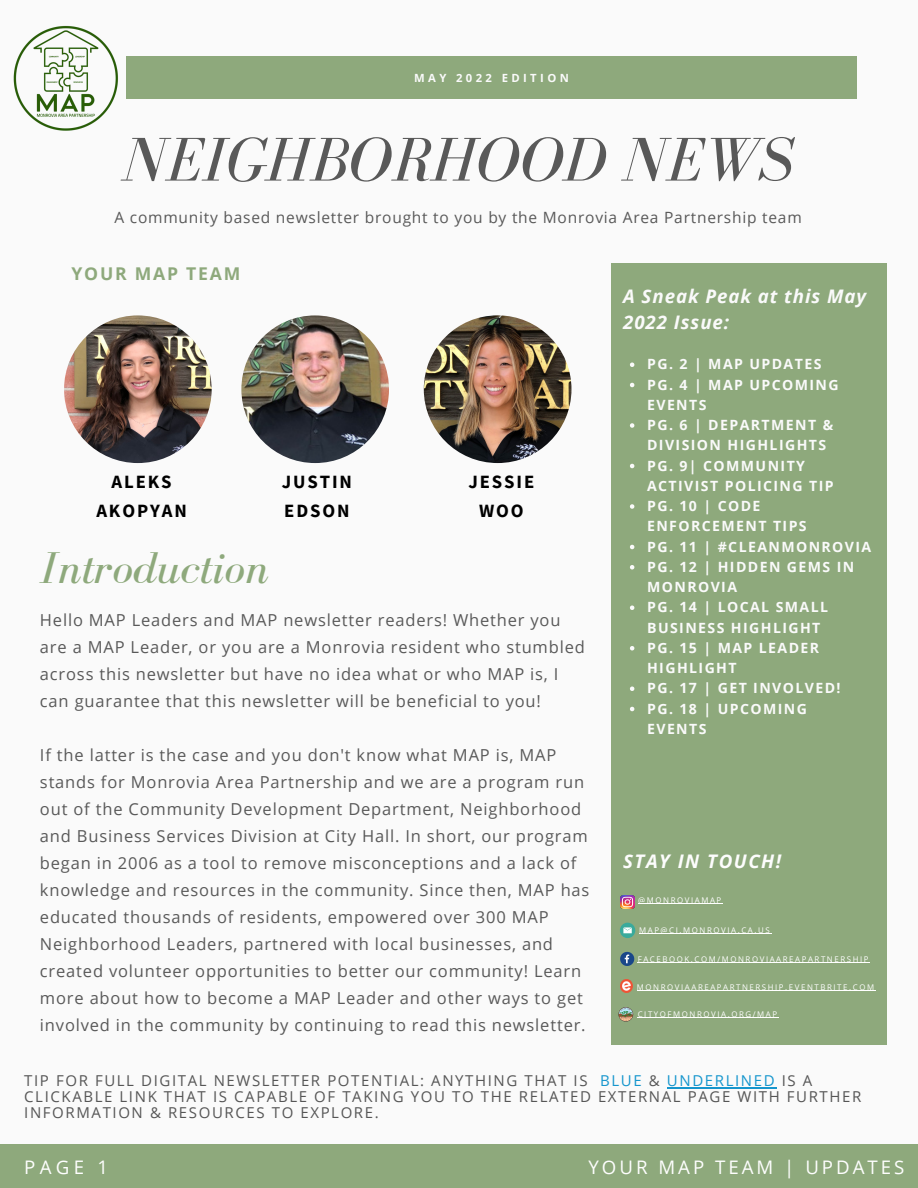
<style>
.page{position:relative;width:918px;height:1188px;background:#fafafa}
.page>*{position:absolute;margin:0;border:0;box-sizing:border-box;transform-origin:0 0}
.t1{font:italic 63.45px "Bodoni FLF";color:#595959}
.t2{font:italic 45.75px "Bodoni FLF";color:#8ea97c}
.t3{font:700 18.75px/28.8px "Source Sans Pro";letter-spacing:.1em;color:#000;text-align:center}
.t4{font:italic 700 18.75px/25.8px "Open Sans";letter-spacing:.05em;color:#fafafa}
.t5{font:18.75px "Open Sans";letter-spacing:.16em;color:#fefefe}
.t6{font:italic 700 18.75px "Open Sans";letter-spacing:.08em;color:#fdfdfd}
.t7{font:700 17.55px "Open Sans";letter-spacing:.1em;color:#8ea97c}
.t8{font:16.5px/27px "Open Sans";letter-spacing:.05em;color:#595959}
.t9{font:15.45px "Open Sans";letter-spacing:.05em;color:#595959}
.t10{font:15px/15.8px "Open Sans";letter-spacing:.105em;color:#565656}
.t11{font:700 14.1px/20.2px "Open Sans";letter-spacing:.1em;color:#fafafa}
.t12{font:700 11.25px "Open Sans";letter-spacing:.3em;color:#fafafa}
.t13{font:7.8px "Open Sans";letter-spacing:.2em;color:#fff}
.s1{color:#1696cd}
</style>
<div class="page">
<div style="left:127px;top:56px;width:730px;height:43px;background:#8ea97c"></div>
<div style="left:611px;top:264px;width:276px;height:781px;background:#8ea97c"></div>
<img style="left:64px;top:315px;width:148px;height:148px;border-radius:50%">
<img style="left:241px;top:315px;width:148px;height:148px;border-radius:50%">
<img style="left:424px;top:315px;width:148px;height:148px;border-radius:50%">
<img style="left:13px;top:25px;width:114px;height:106px">
<svg style="left:630px;top:363px;width:4px;height:4px"></svg>
<svg style="left:630px;top:383px;width:4px;height:4px"></svg>
<svg style="left:630px;top:423px;width:4px;height:5px"></svg>
<svg style="left:630px;top:464px;width:4px;height:4px"></svg>
<svg style="left:630px;top:504px;width:4px;height:5px"></svg>
<svg style="left:630px;top:545px;width:4px;height:4px"></svg>
<svg style="left:630px;top:565px;width:4px;height:5px"></svg>
<svg style="left:630px;top:606px;width:4px;height:4px"></svg>
<svg style="left:630px;top:646px;width:4px;height:5px"></svg>
<svg style="left:630px;top:687px;width:4px;height:4px"></svg>
<svg style="left:630px;top:707px;width:4px;height:4px"></svg>
<hr style="left:667px;top:1087px;width:109px;height:1px;background:#1696cd">
<div style="left:0;top:1145px;width:918px;height:43px;background:#8ea97c"></div>
<img style="left:619px;top:1007px;width:15px;height:15px">
<hr style="left:638px;top:1017px;width:141px;height:1px;background:#fff">
<hr style="left:639px;top:933px;width:132px;height:1px;background:#fff">
<hr style="left:637px;top:990px;width:239px;height:1px;background:#fff">
<hr style="left:638px;top:962px;width:232px;height:1px;background:#fff">
<div style="left:620px;top:923px;width:15px;height:15px;background:#3aaa9b;border-radius:50%"></div>
<svg style="left:623px;top:927px;width:9px;height:6px"></svg>
<svg style="left:620px;top:952px;width:14px;height:14px"></svg>
<svg style="left:621px;top:980px;width:12px;height:12px"></svg>
<img style="left:621px;top:895px;width:13px;height:14px">
<hr style="left:638px;top:903px;width:85px;height:1px;background:#fff">
<p class="t12" style="left:414px;top:70px;width:156px">MAY 2022 EDITION</p>
<h1 class="t1" style="left:123px;top:125px;width:673px">NEIGHBORHOOD NEWS</h1>
<p class="t9" style="left:115px;top:206px;width:689px">A community based newsletter brought to you by the Monrovia Area Partnership team</p>
<p class="t7" style="left:72px;top:261px;width:170px">YOUR MAP TEAM</p>
<p class="t3" style="left:96px;top:467px;width:92px">ALEKS<br>AKOPYAN</p>
<p class="t3" style="left:282px;top:467px;width:72px;text-align:left">JUSTIN<br>EDSON</p>
<p class="t3" style="left:468px;top:467px;width:67px">JESSIE<br>WOO</p>
<h2 class="t2" style="left:40px;top:543px;width:230px">Introduction</h2>
<p class="t8" style="left:40px;top:606px;width:546px">Hello MAP Leaders and MAP newsletter readers! Whether you are a MAP Leader, or you are a Monrovia resident who stumbled across this newsletter but have no idea what or who MAP is, I can guarantee that this newsletter will be beneficial to you!</p>
<p class="t8" style="left:40px;top:741px;width:551px">If the latter is the case and you don't know what MAP is, MAP stands for Monrovia Area Partnership and we are a program run out of the Community Development Department, Neighborhood and Business Services Division at City Hall. In short, our program began in 2006 as a tool to remove misconceptions and a lack of knowledge and resources in the community. Since then, MAP has educated thousands of residents, empowered over 300 MAP Neighborhood Leaders, partnered with local businesses, and created volunteer opportunities to better our community! Learn more about how to become a MAP Leader and other ways to get involved in the community by continuing to read this newsletter.</p>
<p class="t4" style="left:623px;top:283px;width:245px">A Sneak Peak at this May<br>2022 Issue:</p>
<p class="t11" style="left:647px;top:354px;width:226px">PG. 2 | MAP UPDATES<br>PG. 4 | MAP UPCOMING<br>EVENTS<br>PG. 6 | DEPARTMENT &amp;<br>DIVISION HIGHLIGHTS<br>PG. 9| COMMUNITY<br>ACTIVIST POLICING TIP<br>PG. 10 | CODE<br>ENFORCEMENT TIPS<br>PG. 11 | #CLEANMONROVIA<br>PG. 12 | HIDDEN GEMS IN<br>MONROVIA<br>PG. 14 | LOCAL SMALL<br>BUSINESS HIGHLIGHT<br>PG. 15 | MAP LEADER<br>HIGHLIGHT<br>PG. 17 | GET INVOLVED!<br>PG. 18 | UPCOMING<br>EVENTS</p>
<p class="t6" style="left:623px;top:848px;width:160px">STAY IN TOUCH!</p>
<p class="t13" style="left:638px;top:894px;width:85px">@MONROVIAMAP</p>
<p class="t13" style="left:639px;top:925px;width:132px">MAP@CI.MONROVIA.CA.US</p>
<p class="t13" style="left:638px;top:953px;width:232px">FACEBOOK.COM/MONROVIAAREAPARTNERSHIP</p>
<p class="t13" style="left:637px;top:981px;width:239px">MONROVIAAREAPARTNERSHIP.EVENTBRITE.COM</p>
<p class="t13" style="left:638px;top:1008px;width:141px">CITYOFMONROVIA.ORG/MAP</p>
<p class="t10" style="left:24px;top:1072px;width:839px">TIP FOR FULL DIGITAL NEWSLETTER POTENTIAL: ANYTHING THAT IS <span class="s1">BLUE</span> &amp; <span class="s1">UNDERLINED</span> IS A<br>CLICKABLE LINK THAT IS CAPABLE OF TAKING YOU TO THE RELATED EXTERNAL PAGE WITH FURTHER<br>INFORMATION &amp; RESOURCES TO EXPLORE.</p>
<p class="t5" style="left:24px;top:1154px;width:86px">PAGE 1</p>
<p class="t5" style="left:588px;top:1154px;width:318px">YOUR MAP TEAM | UPDATES</p>
</div>
